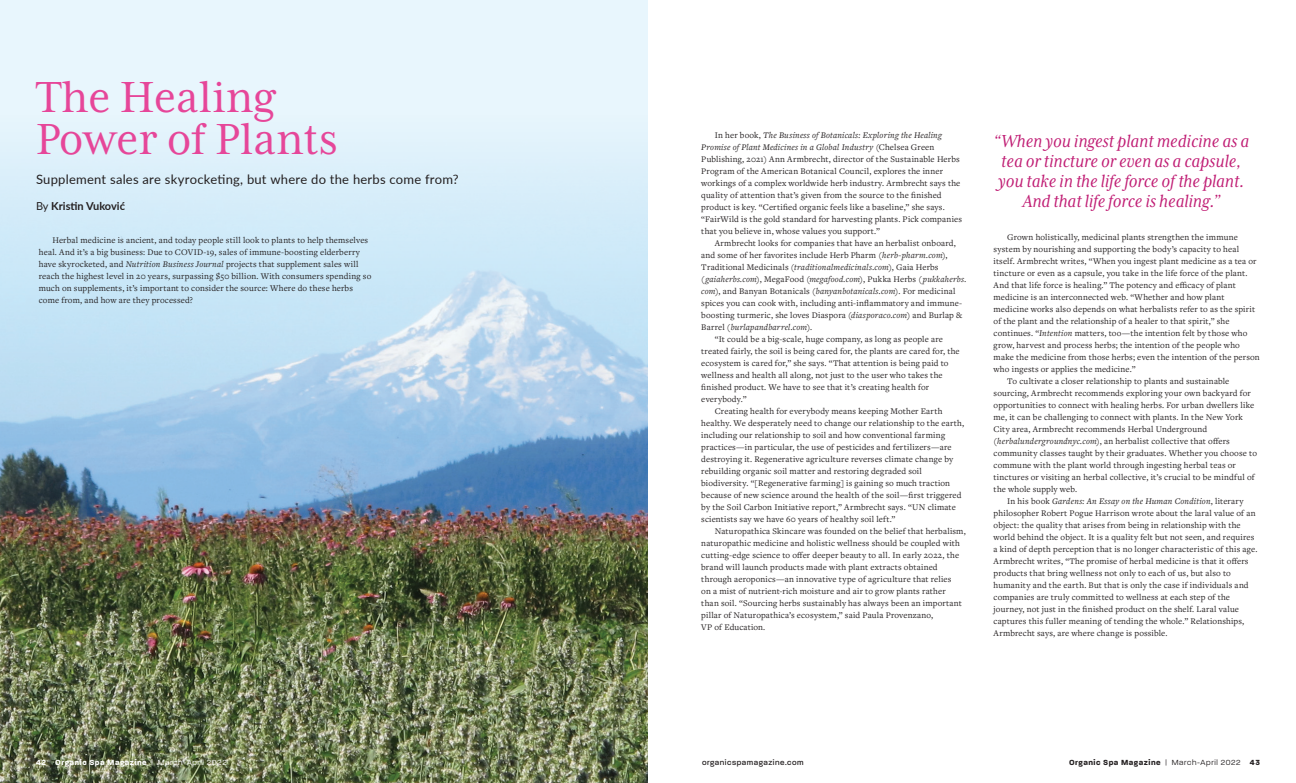
<style>
.page{position:relative;width:1296px;height:783px;background:#fff}
.page>*{position:absolute;margin:0;border:0;box-sizing:border-box;transform-origin:0 0}
.t1{font:50px/41.6px "Mrs Eaves XL Serif Nar OT";color:#e64699}
.t2{font:italic 20px/20px "Mrs Eaves XL Serif Nar OT";color:#c01d74;text-align:center}
.t3{font:13px "Lato";letter-spacing:.02em;color:#231f20}
.t4{font:700 11px "Lato";color:#231f20}
.t5{font:9px/12px "Freight Text Pro";letter-spacing:.015em;color:#231f20}
.t6{font:italic 9px "Freight Text Pro";letter-spacing:.02em;color:#231f20}
.t7{font:700 8px "Paralucent";letter-spacing:.065em;color:#fff}
.t8{font:700 8px "Paralucent";letter-spacing:.065em;color:#231f20}
.t9{font:500 8px "Paralucent";letter-spacing:.065em;color:#231f20}
.s1{font-weight:400}
.s2{font-style:italic}
.s3{font-style:normal}
.s4{font-weight:300}
</style>
<div class="page">
<img style="left:0;top:0;width:648px;height:783px">
<h1 class="t1" style="left:36px;top:77px;width:303px">The Healing<br>Power of Plants</h1>
<h3 class="t3" style="left:36px;top:170px;width:424px">Supplement sales are skyrocketing, but where do the herbs come from?</h3>
<p class="t4" style="left:36px;top:198px;width:91px"><span class="s1">By</span> Kristin Vuković</p>
<p class="t5" style="left:39px;top:233px;width:334px;text-indent:14px">Herbal medicine is ancient, and today people still look to plants to help themselves heal. And it’s a big business: Due to COVID-19, sales of immune-boosting elderberry have skyrocketed, and <span class="s2">Nutrition Business Journal</span> projects that supplement sales will reach the highest level in 20 years, surpassing $50 billion. With consumers spending so much on supplements, it’s important to consider the source: Where do these herbs come from, and how are they processed?</p>
<p class="t5" style="left:1007px;top:231px;width:232px">Grown holistically, medicinal plants strengthen the immune</p>
<p class="t5" style="left:701px;top:129px;width:262px;text-indent:14px">In her book, <span class="s2">The Business of Botanicals: Exploring the Healing Promise of Plant Medicines in a Global Industry</span> (Chelsea Green Publishing, 2021) Ann Armbrecht, director of the Sustainable Herbs Program of the American Botanical Council, explores the inner workings of a complex worldwide herb industry. Armbrecht says the quality of attention that’s given from the source to the finished product is key. “Certified organic feels like a baseline,” she says. “FairWild is the gold standard for harvesting plants. Pick companies that you believe in, whose values you support.”</p>
<p class="t5" style="left:715px;top:237px;width:243px">Armbrecht looks for companies that have an herbalist onboard,</p>
<p class="t5" style="left:701px;top:249px;width:248px">and some of her favorites include Herb Pharm (<span class="s2">herb-pharm.com</span>),</p>
<p class="t5" style="left:701px;top:261px;width:239px">Traditional Medicinals (<span class="s2">traditionalmedicinals.com</span>), Gaia Herbs</p>
<p class="t6" style="left:701px;top:273px;width:267px"><span class="s3">(</span>gaiaherbs.com<span class="s3">), MegaFood (</span>megafood.com<span class="s3">), Pukka Herbs (</span>pukkaherbs.</p>
<p class="t5" style="left:701px;top:285px;width:256px"><span class="s2">com</span>), and Banyan Botanicals (<span class="s2">banyanbotanicals.com</span>). For medicinal</p>
<p class="t5" style="left:701px;top:297px;width:262px">spices you can cook with, including anti-inflammatory and immune-</p>
<p class="t5" style="left:701px;top:309px;width:263px">boosting turmeric, she loves Diaspora (<span class="s2">diasporaco.com</span>) and Burlap &amp;</p>
<p class="t6" style="left:701px;top:321px;width:112px"><span class="s3">Barrel (</span>burlapandbarrel.com<span class="s3">).</span></p>
<p class="t5" style="left:715px;top:333px;width:230px">“It could be a big-scale, huge company, as long as people are</p>
<p class="t5" style="left:701px;top:345px;width:260px">treated fairly, the soil is being cared for, the plants are cared for, the</p>
<p class="t5" style="left:701px;top:357px;width:249px">ecosystem is cared for,” she says. “That attention is being paid to</p>
<p class="t5" style="left:701px;top:369px;width:243px">wellness and health all along, not just to the user who takes the</p>
<p class="t5" style="left:701px;top:381px;width:229px">finished product. We have to see that it’s creating health for</p>
<p class="t5" style="left:701px;top:393px;width:47px">everybody.”</p>
<p class="t5" style="left:715px;top:405px;width:229px">Creating health for everybody means keeping Mother Earth</p>
<p class="t5" style="left:701px;top:417px;width:265px">healthy. We desperately need to change our relationship to the earth,</p>
<p class="t5" style="left:701px;top:429px;width:245px">including our relationship to soil and how conventional farming</p>
<p class="t5" style="left:701px;top:441px;width:252px">practices—in particular, the use of pesticides and fertilizers—are</p>
<p class="t5" style="left:701px;top:453px;width:254px">destroying it. Regenerative agriculture reverses climate change by</p>
<p class="t5" style="left:701px;top:465px;width:222px">rebuilding organic soil matter and restoring degraded soil</p>
<p class="t5" style="left:701px;top:477px;width:250px">biodiversity. “[Regenerative farming] is gaining so much traction</p>
<p class="t5" style="left:701px;top:489px;width:262px">because of new science around the health of the soil—first triggered</p>
<p class="t5" style="left:701px;top:501px;width:256px">by the Soil Carbon Initiative report,” Armbrecht says. “UN climate</p>
<p class="t5" style="left:701px;top:513px;width:196px">scientists say we have 60 years of healthy soil left.”</p>
<p class="t5" style="left:715px;top:525px;width:253px">Naturopathica Skincare was founded on the belief that herbalism,</p>
<p class="t5" style="left:701px;top:537px;width:260px">naturopathic medicine and holistic wellness should be coupled with</p>
<p class="t5" style="left:701px;top:549px;width:259px">cutting-edge science to offer deeper beauty to all. In early 2022, the</p>
<p class="t5" style="left:701px;top:561px;width:238px">brand will launch products made with plant extracts obtained</p>
<p class="t5" style="left:701px;top:573px;width:252px">through aeroponics—an innovative type of agriculture that relies</p>
<p class="t5" style="left:701px;top:585px;width:246px">on a mist of nutrient-rich moisture and air to grow plants rather</p>
<p class="t5" style="left:701px;top:597px;width:262px">than soil. “Sourcing herbs sustainably has always been an important</p>
<p class="t5" style="left:701px;top:609px;width:234px">pillar of Naturopathica’s ecosystem,” said Paula Provenzano,</p>
<p class="t5" style="left:701px;top:621px;width:66px">VP of Education.</p>
<h2 class="t2" style="left:993px;top:131px;width:257px">“When you ingest plant medicine as a tea or tincture or even as a capsule, you take in the life force of the plant.<br>And that life force is healing.”</h2>
<p class="t5" style="left:994px;top:243px;width:247px">system by nourishing and supporting the body’s capacity to heal</p>
<p class="t5" style="left:994px;top:255px;width:264px">itself. Armbrecht writes, “When you ingest plant medicine as a tea or</p>
<p class="t5" style="left:994px;top:267px;width:255px">tincture or even as a capsule, you take in the life force of the plant.</p>
<p class="t5" style="left:994px;top:279px;width:244px">And that life force is healing.” The potency and efficacy of plant</p>
<p class="t5" style="left:994px;top:291px;width:232px">medicine is an interconnected web. “Whether and how plant</p>
<p class="t5" style="left:994px;top:303px;width:263px">medicine works also depends on what herbalists refer to as the spirit</p>
<p class="t5" style="left:994px;top:315px;width:237px">of the plant and the relationship of a healer to that spirit,” she</p>
<p class="t5" style="left:994px;top:327px;width:255px">continues. “<span class="s2">Intention</span> matters, too—the intention felt by those who</p>
<p class="t5" style="left:994px;top:339px;width:248px">grow, harvest and process herbs; the intention of the people who</p>
<p class="t5" style="left:994px;top:351px;width:268px">make the medicine from those herbs; even the intention of the person</p>
<p class="t5" style="left:994px;top:363px;width:143px">who ingests or applies the medicine.”</p>
<p class="t5" style="left:1007px;top:375px;width:224px">To cultivate a closer relationship to plants and sustainable</p>
<p class="t5" style="left:994px;top:387px;width:259px">sourcing, Armbrecht recommends exploring your own backyard for</p>
<p class="t5" style="left:994px;top:399px;width:262px">opportunities to connect with healing herbs. For urban dwellers like</p>
<p class="t5" style="left:994px;top:411px;width:251px">me, it can be challenging to connect with plants. In the New York</p>
<p class="t5" style="left:994px;top:423px;width:215px">City area, Armbrecht recommends Herbal Underground</p>
<p class="t5" style="left:994px;top:435px;width:238px">(<span class="s2">herbalundergroundnyc.com</span>), an herbalist collective that offers</p>
<p class="t5" style="left:994px;top:447px;width:265px">community classes taught by their graduates. Whether you choose to</p>
<p class="t5" style="left:994px;top:459px;width:244px">commune with the plant world through ingesting herbal teas or</p>
<p class="t5" style="left:994px;top:471px;width:263px">tinctures or visiting an herbal collective, it’s crucial to be mindful of</p>
<p class="t5" style="left:994px;top:483px;width:85px">the whole supply web.</p>
<p class="t6" style="left:1007px;top:495px;width:238px"><span class="s3">In his book</span> Gardens: An Essay on the Human Condition<span class="s3">, literary</span></p>
<p class="t5" style="left:994px;top:507px;width:263px">philosopher Robert Pogue Harrison wrote about the laral value of an</p>
<p class="t5" style="left:994px;top:519px;width:249px">object: the quality that arises from being in relationship with the</p>
<p class="t5" style="left:994px;top:531px;width:262px">world behind the object. It is a quality felt but not seen, and requires</p>
<p class="t5" style="left:994px;top:543px;width:265px">a kind of depth perception that is no longer characteristic of this age.</p>
<p class="t5" style="left:994px;top:555px;width:256px">Armbrecht writes, “The promise of herbal medicine is that it offers</p>
<p class="t5" style="left:994px;top:567px;width:239px">products that bring wellness not only to each of us, but also to</p>
<p class="t5" style="left:994px;top:579px;width:257px">humanity and the earth. But that is only the case if individuals and</p>
<p class="t5" style="left:994px;top:591px;width:238px">companies are truly committed to wellness at each step of the</p>
<p class="t5" style="left:994px;top:603px;width:247px">journey, not just in the finished product on the shelf. Laral value</p>
<p class="t5" style="left:994px;top:615px;width:252px">captures this fuller meaning of tending the whole.” Relationships,</p>
<p class="t5" style="left:994px;top:627px;width:175px">Armbrecht says, are where change is possible.</p>
<p class="t7" style="left:36px;top:758px;width:192px">42 Organic Spa Magazine <span class="s4">| March-April 2022</span></p>
<p class="t9" style="left:702px;top:758px;width:103px">organicspamagazine.com</p>
<p class="t8" style="left:1069px;top:758px;width:192px">Organic Spa Magazine <span class="s4">| March-April 2022</span> 43</p>
</div>
